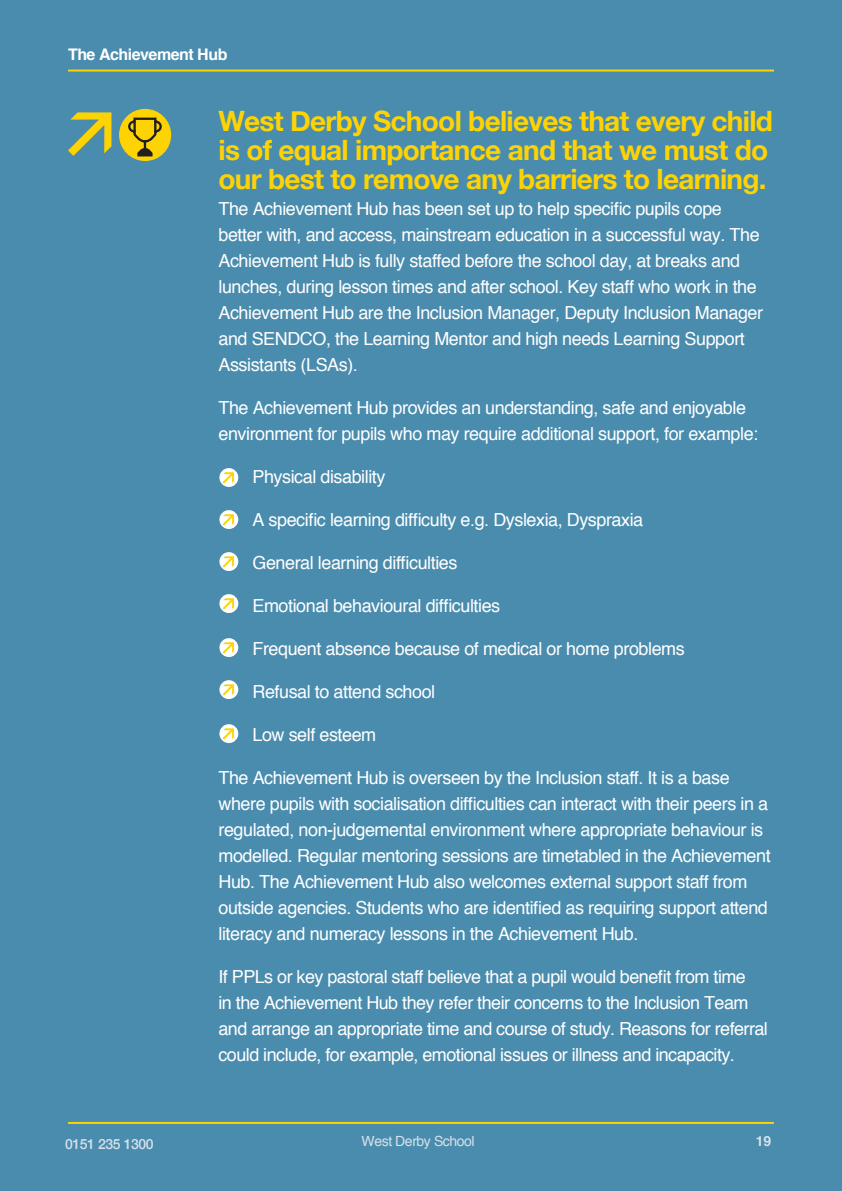
<style>
.page{position:relative;width:842px;height:1191px;background:#4a8cae}
.page>*{position:absolute;margin:0;border:0;box-sizing:border-box;transform-origin:0 0}
.t1{font:700 28px/29px "Helvetica Neue";letter-spacing:-.025em;color:#fed304}
.t2{font:18px/26px "Helvetica";letter-spacing:-.025em;color:#fff}
.t3{font:700 16px "Helvetica";letter-spacing:-.03em;color:#fff}
.t4{font:14px "Helvetica";letter-spacing:-.03em;color:#d6e1ea}
.t5{font:500 14px "Helvetica Neue";letter-spacing:-.03em;color:#d6e1ea}
.t6{font:700 14px "Helvetica";color:#d6e1ea}
</style>
<div class="page">
<hr style="left:68px;top:1122px;width:706px;height:2px;background:#fed304">
<hr style="left:68px;top:70px;width:706px;height:2px;background:#fed304">
<div style="left:119px;top:109px;width:52px;height:52px;background:#fed304;border-radius:50%"></div>
<svg style="left:127px;top:117px;width:36px;height:39px"></svg>
<svg style="left:68px;top:112px;width:43px;height:44px"></svg>
<svg style="left:219px;top:468px;width:19px;height:19px"></svg>
<svg style="left:223px;top:472px;width:11px;height:11px"></svg>
<svg style="left:219px;top:510px;width:19px;height:19px"></svg>
<svg style="left:223px;top:514px;width:11px;height:11px"></svg>
<svg style="left:219px;top:552px;width:19px;height:19px"></svg>
<svg style="left:223px;top:556px;width:11px;height:11px"></svg>
<div style="left:219px;top:594px;width:19px;height:19px;background:#fff;border-radius:50%"></div>
<svg style="left:223px;top:598px;width:11px;height:11px"></svg>
<div style="left:219px;top:638px;width:19px;height:19px;background:#fff;border-radius:50%"></div>
<svg style="left:223px;top:642px;width:11px;height:11px"></svg>
<div style="left:219px;top:680px;width:19px;height:19px;background:#fff;border-radius:50%"></div>
<svg style="left:223px;top:684px;width:11px;height:11px"></svg>
<div style="left:219px;top:724px;width:19px;height:19px;background:#fff;border-radius:50%"></div>
<svg style="left:223px;top:728px;width:11px;height:11px"></svg>
<p class="t3" style="left:68px;top:41px;width:161px">The Achievement Hub</p>
<p class="t1" style="left:218px;top:107px;width:556px">West Derby School believes that every child is of equal importance and that we must do our best to remove any barriers to learning.</p>
<p class="t2" style="left:218px;top:196px;width:546px">The Achievement Hub has been set up to help specific pupils cope better with, and access, mainstream education in a successful way. The Achievement Hub is fully staffed before the school day, at breaks and lunches, during lesson times and after school. Key staff who work in the Achievement Hub are the Inclusion Manager, Deputy Inclusion Manager and SENDCO, the Learning Mentor and high needs Learning Support Assistants (LSAs).</p>
<p class="t2" style="left:218px;top:395px;width:541px">The Achievement Hub provides an understanding, safe and enjoyable environment for pupils who may require additional support, for example:</p>
<p class="t2" style="left:252px;top:464px;width:134px">Physical disability</p>
<p class="t2" style="left:252px;top:507px;width:392px">A specific learning difficulty e.g. Dyslexia, Dyspraxia</p>
<p class="t2" style="left:252px;top:550px;width:206px">General learning difficulties</p>
<p class="t2" style="left:252px;top:593px;width:249px">Emotional behavioural difficulties</p>
<p class="t2" style="left:252px;top:636px;width:434px">Frequent absence because of medical or home problems</p>
<p class="t2" style="left:252px;top:679px;width:184px">Refusal to attend school</p>
<p class="t2" style="left:252px;top:722px;width:125px">Low self esteem</p>
<p class="t2" style="left:218px;top:765px;width:554px">The Achievement Hub is overseen by the Inclusion staff. It is a base where pupils with socialisation difficulties can interact with their peers in a regulated, non-judgemental environment where appropriate behaviour is modelled. Regular mentoring sessions are timetabled in the Achievement Hub. The Achievement Hub also welcomes external support staff from outside agencies. Students who are identified as requiring support attend literacy and numeracy lessons in the Achievement Hub.</p>
<p class="t2" style="left:218px;top:964px;width:551px">If PPLs or key pastoral staff believe that a pupil would benefit from time<br>in the Achievement Hub they refer their concerns to the Inclusion Team and arrange an appropriate time and course of study. Reasons for referral could include, for example, emotional issues or illness and incapacity.</p>
<p class="t5" style="left:65px;top:1132px;width:90px">0151 235 1300</p>
<p class="t4" style="left:362px;top:1130px;width:115px">West Derby School</p>
<p class="t6" style="left:756px;top:1129px;width:17px">19</p>
</div>
